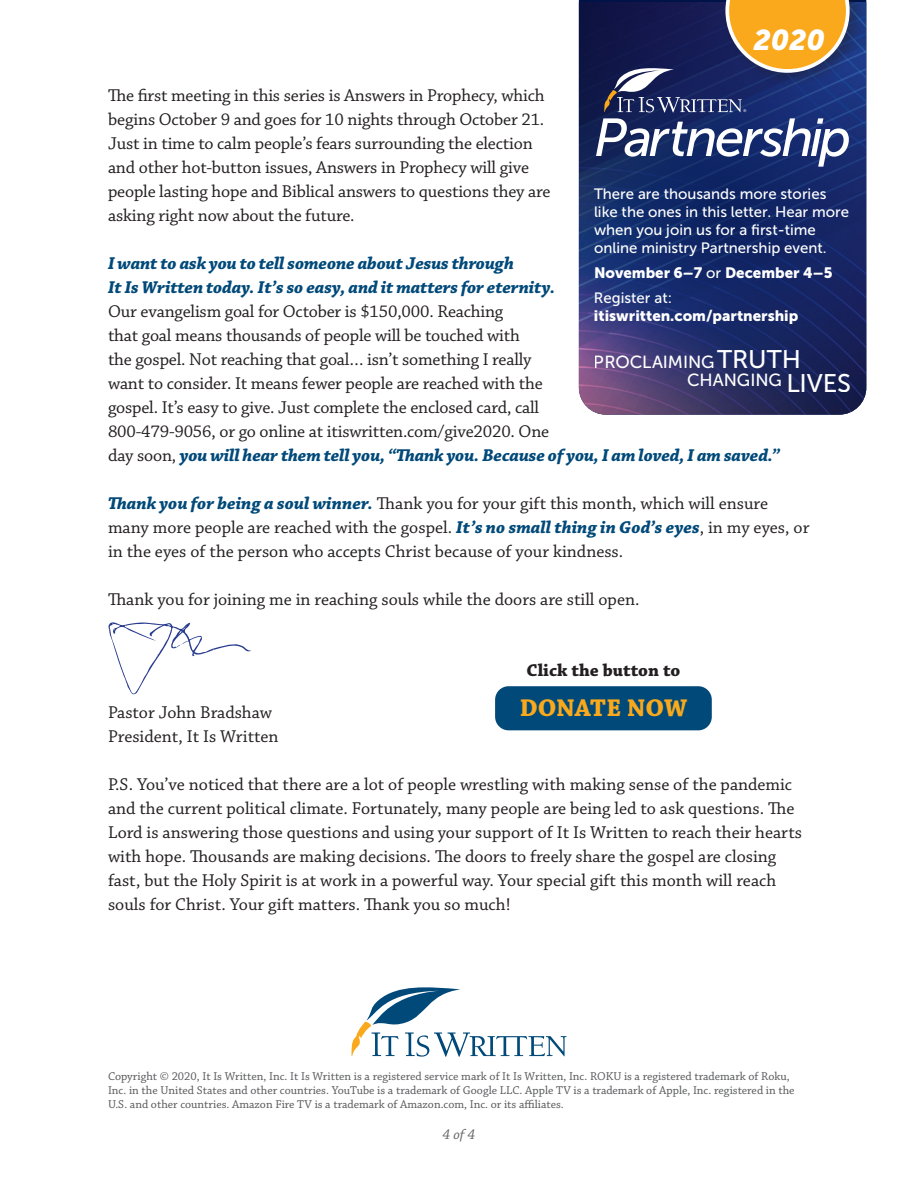
<style>
.page{position:relative;width:918px;height:1188px;background:#fff}
.page>*{position:absolute;margin:0;border:0;box-sizing:border-box;transform-origin:0 0}
.t1{font:italic 53.25px "Museo Sans 500";letter-spacing:-.05em;color:#fff}
.t2{font:italic 28.5px "Museo Sans 900";color:#fff}
.t3{font:700 25.5px "Chaparral Pro";color:#f9a91b}
.Body{font:18px/24px "Chaparral Pro";letter-spacing:-.005em;color:#231f20}
.t4{font:700 18px "Chaparral Pro";color:#231f20}
.t5{font:17.55px/18px "Museo Sans 500";letter-spacing:-.005em;color:#fff}
.t6{font:15px/18px "Museo Sans 500";color:#fff}
.t7{font:15px/18px "Museo Sans 900";color:#fff}
.t8{font:italic 15px "Chaparral Pro";color:#636366}
.t9{font:12px/14.4px "Chaparral Pro";color:#57585a}
.t10{font:700 4.35px "Berkeley Pro";color:#fff}
.s1{font-weight:700;font-style:italic;color:#004979}
.s2{font-family:"Museo Sans 500"}
.s3{font-size:25.5px}
</style>
<div class="page">
<svg style="left:108px;top:622px;width:143px;height:72px"></svg>
<img style="left:579px;top:2px;width:287px;height:413px">
<div style="left:723px;top:0;width:141px;height:88px;background:#231f20;opacity:.3"></div>
<svg style="left:604px;top:0;width:246px;height:113px;background:#5c5057"></svg>
<div style="left:495px;top:686px;width:217px;height:44px;background:#004979;border-radius:14px"></div>
<svg style="left:351px;top:987px;width:215px;height:70px"></svg>
<p class="t2" style="left:753px;top:24px;width:73px">2020</p>
<p class="Body" style="left:108px;top:84px;width:444px">The first meeting in this series is Answers in Prophecy, which begins October 9 and goes for 10 nights through October 21.<br>Just in time to calm people’s fears surrounding the election and other hot-button issues, Answers in Prophecy will give people lasting hope and Biblical answers to questions they are asking right now about the future.</p>
<p class="Body" style="left:108px;top:252px;width:673px"><span class="s1">I want to ask you to tell someone about Jesus through<br>It Is Written today. It’s so easy, and it matters for eternity.<br></span>Our evangelism goal for October is $150,000. Reaching<br>that goal means thousands of people will be touched with<br>the gospel. Not reaching that goal… isn’t something I really<br>want to consider. It means fewer people are reached with the<br>gospel. It’s easy to give. Just complete the enclosed card, call<br>800-479-9056, or go online at itiswritten.com/give2020. One<br>day soon, <span class="s1">you will hear them tell you, “Thank you. Because of you, I am loved, I am saved.”</span></p>
<p class="Body" style="left:108px;top:492px;width:703px"><span class="s1">Thank you for being a soul winner.</span> Thank you for your gift this month, which will ensure many more people are reached with the gospel. <span class="s1">It’s no small thing in God’s eyes</span>, in my eyes, or in the eyes of the person who accepts Christ because of your kindness.</p>
<p class="Body" style="left:108px;top:588px;width:533px">Thank you for joining me in reaching souls while the doors are still open.</p>
<p class="t10" style="left:743px;top:108px;width:5px">®</p>
<p class="t1" style="left:594px;top:109px;width:259px">Partnership</p>
<p class="t6" style="left:594px;top:185px;width:257px">There are thousands more stories like the ones in this letter. Hear more when you join us for a first-time online ministry Partnership event.</p>
<p class="t7" style="left:594px;top:264px;width:240px">November 6–7 <span class="s2">or</span> December 4–5</p>
<p class="t7" style="left:594px;top:289px;width:206px"><span class="s2">Register at: </span>itiswritten.com/partnership</p>
<p class="t5" style="left:687px;top:353px;width:165px;text-indent:-93px">PROCLAIMING <span class="s3">TRUTH<br></span>CHANGING <span class="s3">LIVES</span></p>
<p class="t4" style="left:526px;top:660px;width:156px">Click the button to</p>
<p class="t3" style="left:520px;top:693px;width:169px">DONATE NOW</p>
<p class="Body" style="left:108px;top:701px;width:172px">Pastor John Bradshaw<br>President, It Is Written</p>
<p class="Body" style="left:108px;top:773px;width:696px">P.S. You’ve noticed that there are a lot of people wrestling with making sense of the pandemic and the current political climate. Fortunately, many people are being led to ask questions. The Lord is answering those questions and using your support of It Is Written to reach their hearts with hope. Thousands are making decisions. The doors to freely share the gospel are closing fast, but the Holy Spirit is at work in a powerful way. Your special gift this month will reach souls for Christ. Your gift matters. Thank you so much!</p>
<p class="t9" style="left:108px;top:1069px;width:688px">Copyright © 2020, It Is Written, Inc. It Is Written is a registered service mark of It Is Written, Inc. ROKU is a registered trademark of Roku,<br>Inc. in the United States and other countries. YouTube is a trademark of Google LLC. Apple TV is a trademark of Apple, Inc. registered in the<br>U.S. and other countries. Amazon Fire TV is a trademark of Amazon.com, Inc. or its affiliates.</p>
<p class="t8" style="left:443px;top:1126px;width:34px">4 of 4</p>
</div>
